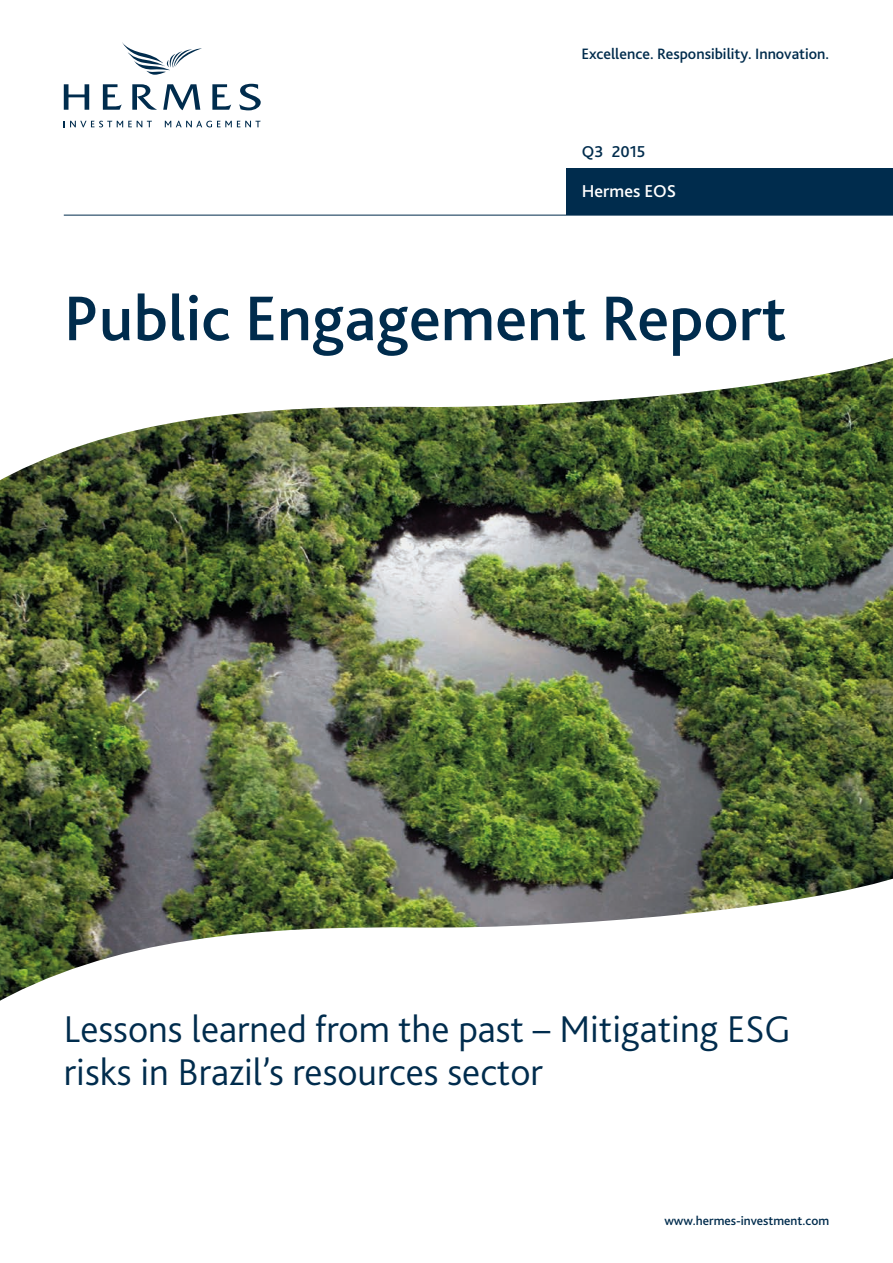
<style>
.page{position:relative;width:893px;height:1263px;background:#fff}
.page>*{position:absolute;margin:0;border:0;box-sizing:border-box;transform-origin:0 0}
.t1{font:500 66px "Bliss 2";color:#002c4d}
.t2{font:300 39px/43.5px "Bliss 2";color:#002c4d}
.t3{font:500 18px "Bliss 2";color:#fff}
.t4{font:500 16.5px "Bliss 2";color:#002c4d}
.t5{font:500 15.75px "Bliss 2";color:#002c4d}
.t6{font:500 13.2px "Bliss 2";color:#002c4d}
</style>
<div class="page">
<img style="left:0;top:487px;width:893px;height:388px">
<svg style="left:0;top:83px;width:893px;height:404px"></svg>
<svg style="left:0;top:875px;width:893px;height:126px"></svg>
<hr style="left:64px;top:215px;width:829px;height:1px;background:#002c4d">
<svg style="left:64px;top:84px;width:25px;height:26px"></svg>
<svg style="left:103px;top:84px;width:19px;height:26px"></svg>
<svg style="left:212px;top:84px;width:19px;height:26px"></svg>
<svg style="left:132px;top:84px;width:25px;height:26px"></svg>
<svg style="left:163px;top:84px;width:37px;height:26px"></svg>
<svg style="left:239px;top:84px;width:22px;height:26px"></svg>
<svg style="left:64px;top:121px;width:88px;height:6px"></svg>
<svg style="left:165px;top:121px;width:96px;height:6px"></svg>
<svg style="left:122px;top:42px;width:80px;height:33px"></svg>
<div style="left:567px;top:168px;width:326px;height:47px;background:#002c4d"></div>
<p class="t5" style="left:581px;top:44px;width:249px">Excellence. Responsibility. Innovation.</p>
<p class="t4" style="left:582px;top:142px;width:65px">Q3 2015</p>
<p class="t3" style="left:582px;top:180px;width:96px">Hermes EOS</p>
<h1 class="t1" style="left:64px;top:277px;width:724px">Public Engagement Report</h1>
<p class="t2" style="left:64px;top:1007px;width:728px">Lessons learned from the past – Mitigating ESG risks in Brazil’s resources sector</p>
<p class="t6" style="left:664px;top:1212px;width:166px">www.hermes-investment.com</p>
</div>
